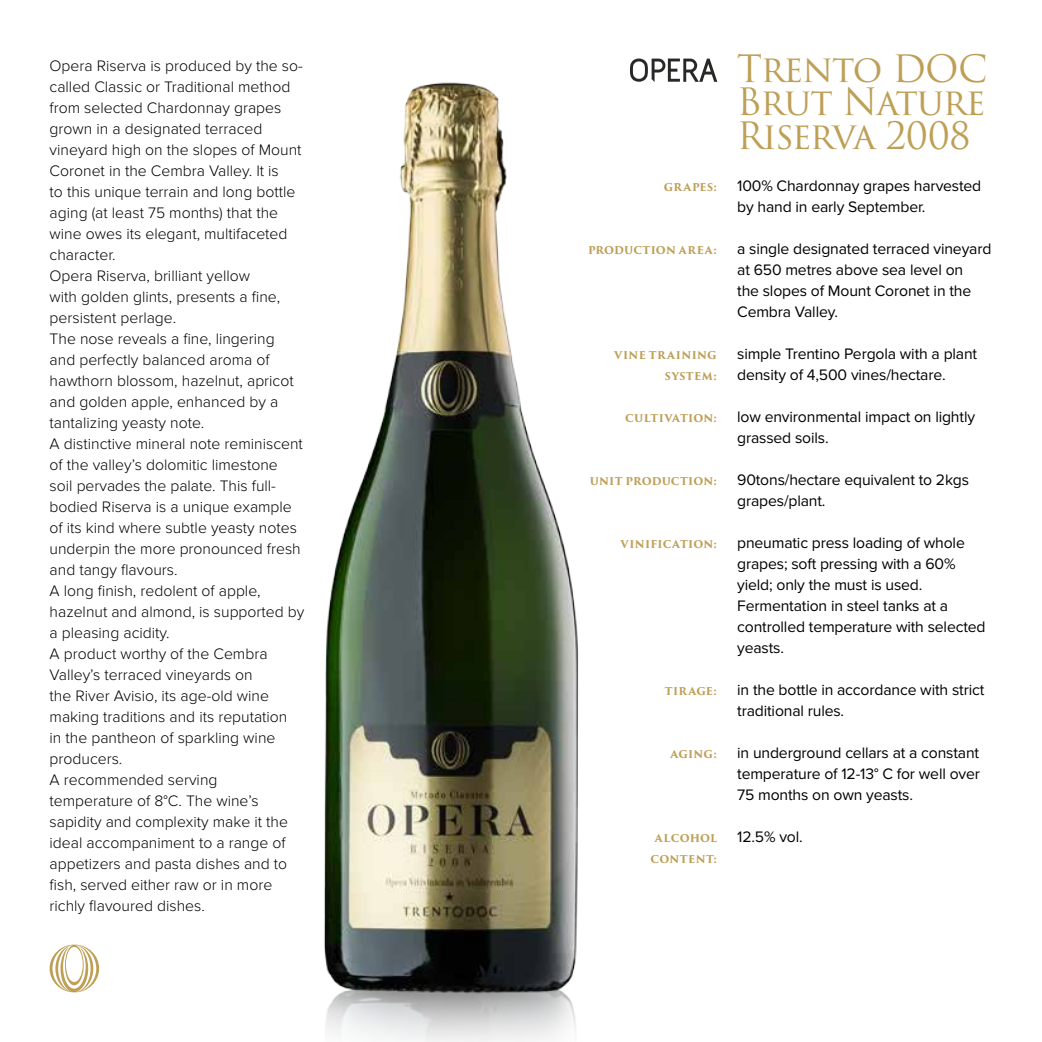
<style>
.page{position:relative;width:1042px;height:1042px;background:#fff}
.page>*{position:absolute;margin:0;border:0;box-sizing:border-box;transform-origin:0 0}
.t1{font:36.75px/33.2px "Trajan Pro 3";letter-spacing:-.035em;color:#be9f56;text-align:justify}
.t2{font:300 15.75px/21px "Proxima Nova";color:#000}
.t3{font:15.75px/21px "Proxima Nova";letter-spacing:-.01em;color:#000}
.t4{font:700 10.5px/21px "Trajan Pro 3";letter-spacing:.03em;color:#be9f56;text-align:right}
.t5{font:700 10.5px "Trajan Pro 3";letter-spacing:.01em;color:#be9f56}
</style>
<div class="page">
<svg style="left:50px;top:944px;width:49px;height:48px"></svg>
<svg style="left:630px;top:59px;width:87px;height:23px"></svg>
<img style="left:324px;top:82px;width:255px;height:960px">
<p class="t2" style="left:50px;top:55px;width:256px">Opera Riserva is produced by the so&shy;called Classic or Traditional method from selected Chardonnay grapes grown in a designated terraced vineyard high on the slopes of Mount<br>Coronet in the Cembra Valley. It is<br>to this unique terrain and long bottle aging (at least 75 months) that the wine owes its elegant, multifaceted character.<br>Opera Riserva, brilliant yellow<br>with golden glints, presents a fine, persistent perlage.<br>The nose reveals a fine, lingering<br>and perfectly balanced aroma of hawthorn blossom, hazelnut, apricot and golden apple, enhanced by a tantalizing yeasty note.<br>A distinctive mineral note reminiscent of the valley’s dolomitic limestone soil pervades the palate. This full&shy;bodied Riserva is a unique example of its kind where subtle yeasty notes underpin the more pronounced fresh and tangy flavours.<br>A long finish, redolent of apple, hazelnut and almond, is supported by a pleasing acidity.<br>A product worthy of the Cembra<br>Valley’s terraced vineyards on<br>the River Avisio, its age-old wine making traditions and its reputation<br>in the pantheon of sparkling wine producers.<br>A recommended serving temperature of 8°C. The wine’s sapidity and complexity make it the ideal accompaniment to a range of appetizers and pasta dishes and to fish, served either raw or in more richly flavoured dishes.</p>
<h1 class="t1" style="left:737px;top:54px;width:252px">Trento DOC Brut Nature Riserva 2008</h1>
<p class="t3" style="left:737px;top:176px;width:246px">100% Chardonnay grapes harvested by hand in early September.</p>
<p class="t3" style="left:737px;top:239px;width:256px">a single designated terraced vineyard at 650 metres above sea level on<br>the slopes of Mount Coronet in the<br>Cembra Valley.</p>
<p class="t3" style="left:737px;top:344px;width:241px">simple Trentino Pergola with a plant density of 4,500 vines/hectare.</p>
<p class="t3" style="left:737px;top:407px;width:239px">low environmental impact on lightly grassed soils.</p>
<p class="t3" style="left:737px;top:470px;width:233px">90tons/hectare equivalent to 2kgs grapes/plant.</p>
<p class="t3" style="left:737px;top:533px;width:250px">pneumatic press loading of whole grapes; soft pressing with a 60% yield; only the must is used.<br>Fermentation in steel tanks at a controlled temperature with selected yeasts.</p>
<p class="t3" style="left:737px;top:679px;width:249px">in the bottle in accordance with strict traditional rules.</p>
<p class="t3" style="left:737px;top:742px;width:244px;text-align:justify">in underground cellars at a constant temperature of 12-13° C for well over 75 months on own yeasts.</p>
<p class="t3" style="left:737px;top:826px;width:67px">12.5% vol.</p>
<p class="t4" style="left:664px;top:177px;width:55px">GR APES:</p>
<p class="t5" style="left:588px;top:242px;width:130px">PRODUCTION AREA:</p>
<p class="t4" style="left:614px;top:345px;width:104px">VINE TRAINING<br>SYSTEM:</p>
<p class="t4" style="left:625px;top:408px;width:93px">CULTIVATION:</p>
<p class="t5" style="left:590px;top:473px;width:129px">UNIT PRODUCTION:</p>
<p class="t4" style="left:621px;top:534px;width:98px">VINIFICATION:</p>
<p class="t4" style="left:665px;top:681px;width:54px">TIR AGE:</p>
<p class="t4" style="left:670px;top:744px;width:48px">AGING:</p>
<p class="t4" style="left:650px;top:828px;width:68px;text-align:center">ALCOHOL<br>CONTENT:</p>
</div>
